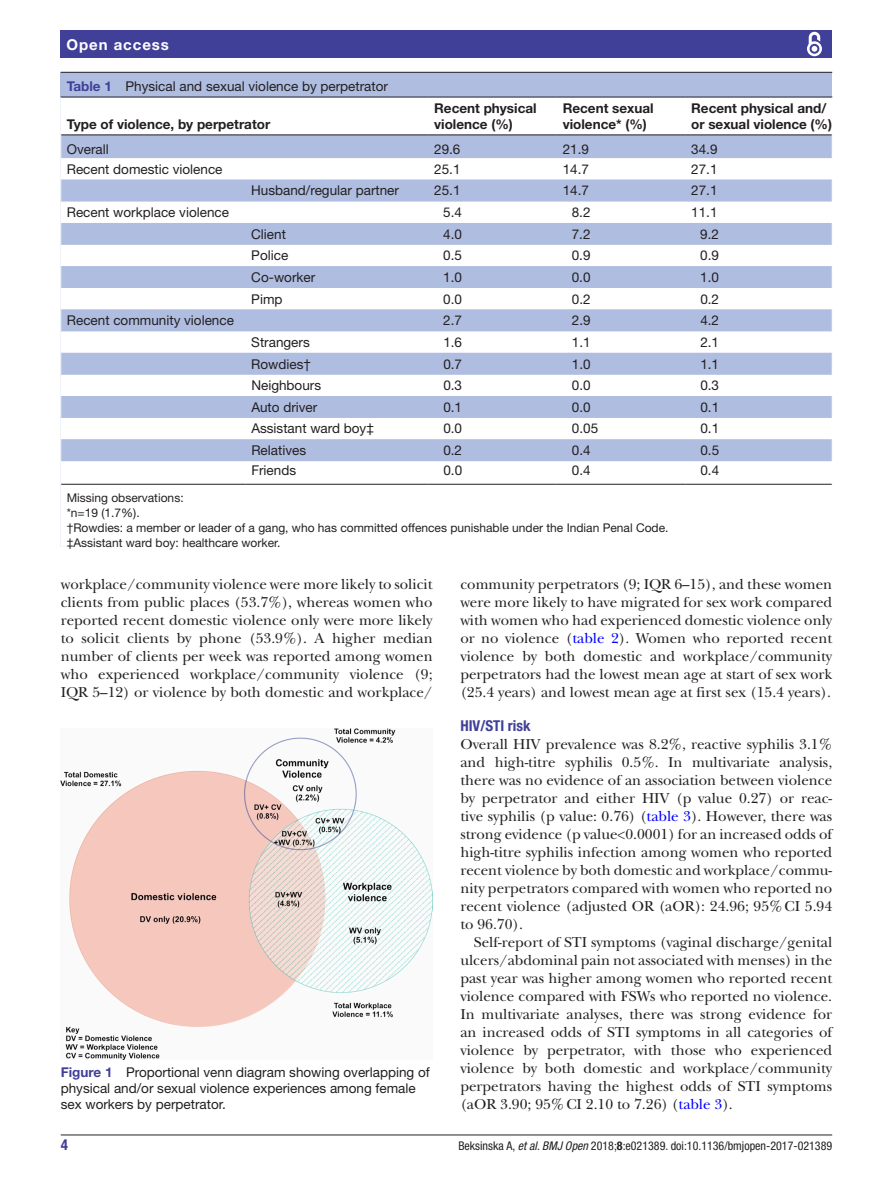
<style>
.page{position:relative;width:893px;height:1191px;background:#fff}
.page>*{position:absolute;margin:0;border:0;box-sizing:border-box;transform-origin:0 0}
.t1{font:15px/18px "New Baskerville";color:#231f20;text-align:justify}
.t2{font:700 condensed 15px "Helvetica Neue LT Std";color:#414099}
.t3{font:700 15px "Helvetica Neue LT Std";letter-spacing:.065em;color:#fff}
.t4{font:13.5px/16.2px "Helvetica Neue LT Std";color:#231f20}
.t5{font:700 13.5px/16.2px "Helvetica Neue LT Std";color:#231f20}
.t6{font:12px/15px "Helvetica Neue LT Std";color:#231f20}
.t7{font:condensed 12px "Helvetica Neue LT Std";color:#231f20}
.s1{font-weight:700;color:#414099}
.s2{color:#00f}
.s3{font-style:italic}
.s4{font-weight:700}
</style>
<div class="page">
<hr style="left:61px;top:1134px;width:771px;height:1px;background:#231f20">
<div style="left:61px;top:31px;width:771px;height:27px;background:#414099"></div>
<svg style="left:807px;top:31px;width:15px;height:26px"></svg>
<div style="left:61px;top:73px;width:771px;height:474px;background:#afbde1"></div>
<hr style="left:61px;top:72px;width:771px;height:1px;background:#231f20">
<div style="left:61px;top:98px;width:771px;height:449px;background:#fff"></div>
<svg style="left:61px;top:135px;width:771px;height:326px"></svg>
<hr style="left:245px;top:134px;width:183px;height:1px;background:#231f20">
<hr style="left:61px;top:97px;width:184px;height:1px;background:#231f20">
<hr style="left:245px;top:97px;width:183px;height:1px;background:#231f20">
<hr style="left:61px;top:134px;width:184px;height:1px;background:#231f20">
<hr style="left:428px;top:97px;width:129px;height:1px;background:#231f20">
<hr style="left:428px;top:134px;width:129px;height:1px;background:#231f20">
<hr style="left:557px;top:97px;width:128px;height:1px;background:#231f20">
<hr style="left:557px;top:134px;width:128px;height:1px;background:#231f20">
<hr style="left:685px;top:97px;width:147px;height:1px;background:#231f20">
<hr style="left:685px;top:134px;width:147px;height:1px;background:#231f20">
<hr style="left:245px;top:484px;width:183px;height:1px;background:#231f20">
<hr style="left:428px;top:484px;width:129px;height:1px;background:#231f20">
<hr style="left:557px;top:484px;width:128px;height:1px;background:#231f20">
<hr style="left:61px;top:484px;width:184px;height:1px;background:#231f20">
<hr style="left:685px;top:484px;width:147px;height:1px;background:#231f20">
<svg style="left:60px;top:135px;width:1px;height:349px"></svg>
<hr style="left:67px;top:501px;width:765px;height:1px;background:#fff">
<hr style="left:67px;top:516px;width:765px;height:1px;background:#fff">
<hr style="left:67px;top:531px;width:765px;height:1px;background:#fff">
<hr style="left:67px;top:546px;width:765px;height:1px;background:#fff">
<img style="left:61px;top:728px;width:372px;height:331px">
<p class="t3" style="left:66px;top:35px;width:104px">Open access</p>
<p class="t4" style="left:67px;top:78px;width:323px"><span class="s1">Table 1</span> Physical and sexual violence by perpetrator</p>
<p class="t5" style="left:67px;top:116px;width:205px">Type of violence, by perpetrator</p>
<p class="t5" style="left:434px;top:99px;width:104px">Recent physical violence (%)</p>
<p class="t5" style="left:563px;top:99px;width:92px">Recent sexual violence* (%)</p>
<p class="t5" style="left:691px;top:99px;width:142px">Recent physical and/ or sexual violence (%)</p>
<p class="t4" style="left:67px;top:140px;width:43px">Overall</p>
<p class="t4" style="left:434px;top:140px;width:28px">29.6</p>
<p class="t4" style="left:563px;top:140px;width:28px">21.9</p>
<p class="t4" style="left:691px;top:140px;width:28px">34.9</p>
<p class="t4" style="left:67px;top:161px;width:157px">Recent domestic violence</p>
<p class="t4" style="left:434px;top:161px;width:28px">25.1</p>
<p class="t4" style="left:563px;top:161px;width:28px">14.7</p>
<p class="t4" style="left:691px;top:161px;width:28px">27.1</p>
<p class="t4" style="left:251px;top:182px;width:149px">Husband/regular partner</p>
<p class="t4" style="left:434px;top:182px;width:28px">25.1</p>
<p class="t4" style="left:563px;top:182px;width:28px">14.7</p>
<p class="t4" style="left:691px;top:182px;width:28px">27.1</p>
<p class="t4" style="left:67px;top:204px;width:164px">Recent workplace violence</p>
<p class="t4" style="left:443px;top:204px;width:20px">5.4</p>
<p class="t4" style="left:572px;top:204px;width:20px">8.2</p>
<p class="t4" style="left:691px;top:204px;width:28px">11.1</p>
<p class="t4" style="left:251px;top:225px;width:36px">Client</p>
<p class="t4" style="left:443px;top:225px;width:20px">4.0</p>
<p class="t4" style="left:572px;top:225px;width:20px">7.2</p>
<p class="t4" style="left:700px;top:225px;width:20px">9.2</p>
<p class="t4" style="left:251px;top:247px;width:38px">Police</p>
<p class="t4" style="left:443px;top:247px;width:20px">0.5</p>
<p class="t4" style="left:572px;top:247px;width:20px">0.9</p>
<p class="t4" style="left:700px;top:247px;width:20px">0.9</p>
<p class="t4" style="left:251px;top:269px;width:65px">Co-worker</p>
<p class="t4" style="left:443px;top:269px;width:20px">1.0</p>
<p class="t4" style="left:572px;top:269px;width:20px">0.0</p>
<p class="t4" style="left:700px;top:269px;width:20px">1.0</p>
<p class="t4" style="left:251px;top:290px;width:33px">Pimp</p>
<p class="t4" style="left:443px;top:290px;width:20px">0.0</p>
<p class="t4" style="left:572px;top:290px;width:20px">0.2</p>
<p class="t4" style="left:700px;top:290px;width:20px">0.2</p>
<p class="t4" style="left:67px;top:312px;width:169px">Recent community violence</p>
<p class="t4" style="left:443px;top:312px;width:20px">2.7</p>
<p class="t4" style="left:572px;top:312px;width:20px">2.9</p>
<p class="t4" style="left:700px;top:312px;width:20px">4.2</p>
<p class="t4" style="left:251px;top:334px;width:60px">Strangers</p>
<p class="t4" style="left:443px;top:334px;width:20px">1.6</p>
<p class="t4" style="left:572px;top:334px;width:20px">1.1</p>
<p class="t4" style="left:700px;top:334px;width:20px">2.1</p>
<p class="t4" style="left:251px;top:355px;width:61px">Rowdies†</p>
<p class="t4" style="left:443px;top:355px;width:20px">0.7</p>
<p class="t4" style="left:572px;top:355px;width:20px">1.0</p>
<p class="t4" style="left:700px;top:355px;width:20px">1.1</p>
<p class="t4" style="left:251px;top:377px;width:71px">Neighbours</p>
<p class="t4" style="left:443px;top:377px;width:20px">0.3</p>
<p class="t4" style="left:572px;top:377px;width:20px">0.0</p>
<p class="t4" style="left:700px;top:377px;width:20px">0.3</p>
<p class="t4" style="left:251px;top:399px;width:68px">Auto driver</p>
<p class="t4" style="left:443px;top:399px;width:20px">0.1</p>
<p class="t4" style="left:572px;top:399px;width:20px">0.0</p>
<p class="t4" style="left:700px;top:399px;width:20px">0.1</p>
<p class="t4" style="left:251px;top:420px;width:124px">Assistant ward boy‡</p>
<p class="t4" style="left:443px;top:420px;width:20px">0.0</p>
<p class="t4" style="left:572px;top:420px;width:28px">0.05</p>
<p class="t4" style="left:700px;top:420px;width:20px">0.1</p>
<p class="t4" style="left:251px;top:442px;width:56px">Relatives</p>
<p class="t4" style="left:443px;top:442px;width:20px">0.2</p>
<p class="t4" style="left:572px;top:442px;width:20px">0.4</p>
<p class="t4" style="left:700px;top:442px;width:20px">0.5</p>
<p class="t4" style="left:251px;top:462px;width:46px">Friends</p>
<p class="t4" style="left:443px;top:462px;width:20px">0.0</p>
<p class="t4" style="left:572px;top:462px;width:20px">0.4</p>
<p class="t4" style="left:700px;top:462px;width:20px">0.4</p>
<p class="t6" style="left:67px;top:490px;width:603px">Missing observations:<br>*n=19 (1.7%).<br>†Rowdies: a member or leader of a gang, who has committed offences punishable under the Indian Penal Code. ‡Assistant ward boy: healthcare worker.</p>
<p class="t1" style="left:61px;top:575px;width:373px">workplace/community violence were more likely to solicit clients from public places (53.7%), whereas women who reported recent domestic violence only were more likely to solicit clients by phone (53.9%). A higher median number of clients per week was reported among women who experienced workplace/community violence (9; IQR 5–12) or violence by both domestic and workplace/</p>
<p class="t1" style="left:460px;top:575px;width:373px">community perpetrators (9; IQR 6–15), and these women were more likely to have migrated for sex work compared with women who had experienced domestic violence only or no violence (<span class="s2">table 2</span>). Women who reported recent violence by both domestic and workplace/community perpetrators had the lowest mean age at start of sex work (25.4 years) and lowest mean age at first sex (15.4 years).</p>
<p class="t2" style="left:460px;top:717px;width:72px">HIV/STI risk</p>
<p class="t1" style="left:460px;top:735px;width:373px">Overall HIV prevalence was 8.2%, reactive syphilis 3.1% and high-titre syphilis 0.5%. In multivariate analysis, there was no evidence of an association between violence by perpetrator and either HIV (p value 0.27) or reac&shy;tive syphilis (p value: 0.76) (<span class="s2">table 3</span>). However, there was strong evidence (p value&lt;0.0001) for an increased odds of high-titre syphilis infection among women who reported recent violence by both domestic and workplace/commu&shy;nity perpetrators compared with women who reported no recent violence (adjusted OR (aOR): 24.96; 95%CI 5.94 to 96.70).</p>
<p class="t1" style="left:460px;top:933px;width:373px;text-indent:14px">Self-report of STI symptoms (vaginal discharge/genital ulcers/abdominal pain not associated with menses) in the past year was higher among women who reported recent violence compared with FSWs who reported no violence.<br>In multivariate analyses, there was strong evidence for an increased odds of STI symptoms in all categories of violence by perpetrator, with those who experienced violence by both domestic and workplace/community perpetrators having the highest odds of STI symptoms (aOR 3.90; 95%CI 2.10 to 7.26) (<span class="s2">table 3</span>).</p>
<p class="t4" style="left:61px;top:1063px;width:371px"><span class="s1">Figure 1</span> Proportional venn diagram showing overlapping of physical and/or sexual violence experiences among female sex workers by perpetrator.</p>
<p class="t2" style="left:61px;top:1135px;width:9px">4</p>
<p class="t7" style="left:458px;top:1138px;width:375px">Beksinska A, <span class="s3">et al</span>. <span class="s3">BMJ Open</span> 2018;<span class="s4">8</span>:e021389. doi:10.1136/bmjopen-2017-021389</p>
</div>
